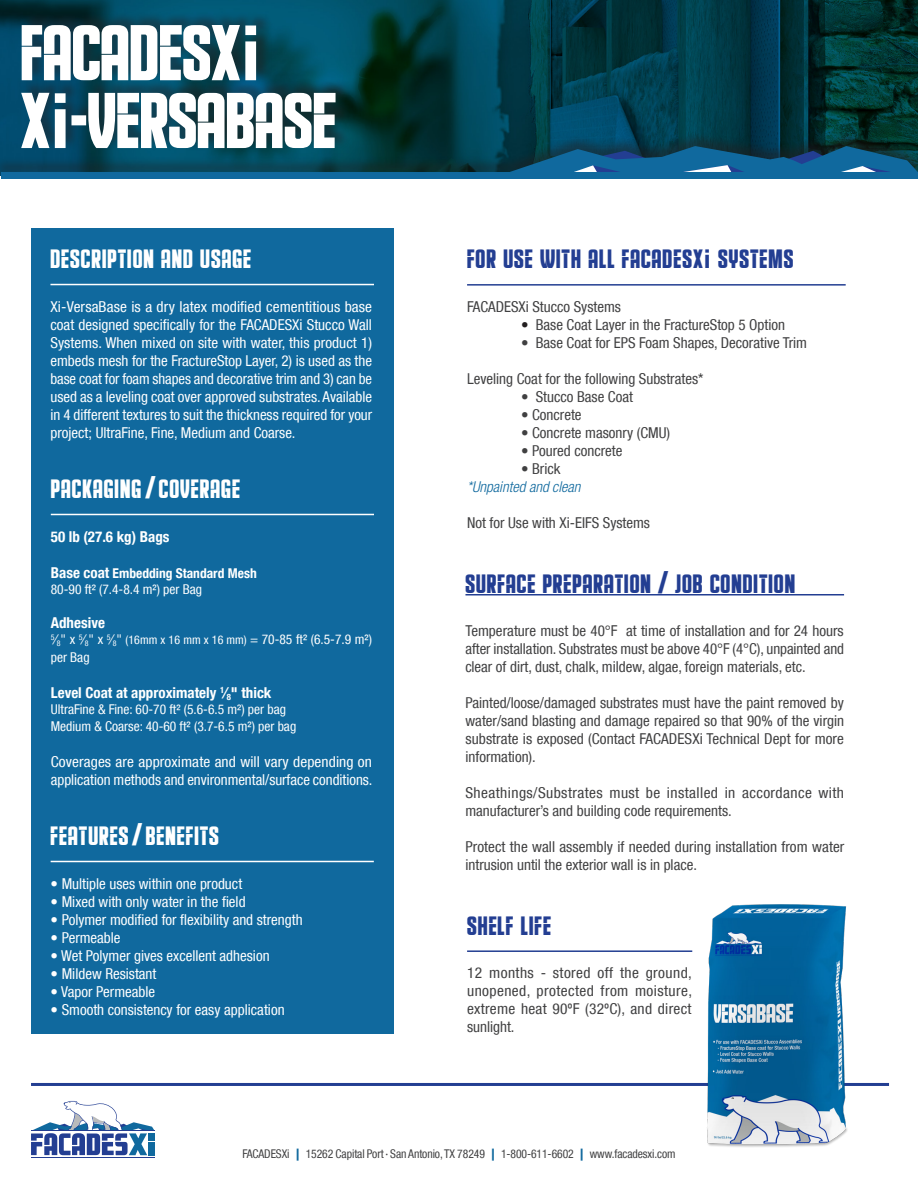
<style>
.page{position:relative;width:918px;height:1188px;background:#fff}
.page>*{position:absolute;margin:0;border:0;box-sizing:border-box;transform-origin:0 0}
.t1{font:27px "Educated Deers";letter-spacing:.04em;color:#233e92}
.t2{font:27px "Educated Deers";letter-spacing:.04em;color:#fff}
.t3{font:condensed 15px/18px "Helvetica Neue LT Com";color:#404041;text-align:justify}
.t4{font:condensed 15px/18px "Helvetica Neue LT Com";color:#fff;text-align:justify}
.t5{font:condensed 15px/18px "Helvetica Neue LT Com";letter-spacing:.025em;color:#404041}
.t6{font:700 condensed 15px "Helvetica Neue LT Com";color:#fff}
.t7{font:italic 300 condensed 15px "Helvetica Neue LT Com";color:#10699e}
.t8{font:condensed 13.5px/18px "Helvetica Neue LT Com";color:#fff}
.t9{font:700 condensed 13.5px "Helvetica Neue LT Com";color:#fff}
.t10{font:condensed 12px "Helvetica Neue LT Com";letter-spacing:-.005em;color:#404041}
.s1{font-family:"Impact"}
.s2{font-size:15px}
.s3{font-size:12px}
.s4{font-family:"Acumin Variable Concept";font-size:25.5px}
.s5{color:#231f20}
.s6{font-weight:900;font-stretch:normal;color:#10699e}
</style>
<div class="page">
<img style="left:0;top:0;width:918px;height:131px">
<div style="left:31px;top:229px;width:362px;height:805px;background:#10699e"></div>
<hr style="left:31px;top:1157px;width:124px;height:1px;background:#233e92">
<svg style="left:31px;top:1101px;width:123px;height:54px"></svg>
<hr style="left:31px;top:1130px;width:124px;height:1px;background:#233e92">
<div style="left:148px;top:1133px;width:7px;height:8px;background:#10699e"></div>
<div style="left:148px;top:1142px;width:7px;height:13px;background:#10699e"></div>
<div style="left:0;top:131px;width:918px;height:48px;background:#231f20;opacity:.5"></div>
<svg style="left:507px;top:146px;width:411px;height:26px;background:#17587d"></svg>
<div style="left:1px;top:172px;width:917px;height:7px;background:#10699e"></div>
<hr style="left:31px;top:1083px;width:858px;height:3px;background:#233e92">
<div style="left:22px;top:79px;width:329px;height:71px;background:#231f20;opacity:.5"></div>
<svg style="left:21px;top:93px;width:315px;height:55px"></svg>
<div style="left:21px;top:11px;width:251px;height:72px;background:#231f20;opacity:.5"></div>
<svg style="left:22px;top:25px;width:234px;height:55px"></svg>
<img style="left:692px;top:904px;width:156px;height:243px">
<hr style="left:467px;top:284px;width:379px;height:2px;background:#233e92">
<hr style="left:467px;top:950px;width:225px;height:2px;background:#233e92">
<hr style="left:50px;top:284px;width:324px;height:1px;background:#fff">
<hr style="left:51px;top:514px;width:323px;height:1px;background:#fff">
<hr style="left:51px;top:861px;width:323px;height:1px;background:#fff">
<hr style="left:465px;top:594px;width:379px;height:2px;background:#233e92">
<p class="t2" style="left:50px;top:243px;width:202px">DESCRIPTION AND USAGE</p>
<p class="t4" style="left:50px;top:297px;width:323px">Xi-VersaBase is a dry latex modified cementitious base coat designed specifically for the FACADESXi Stucco Wall Systems. When mixed on site with water, this product 1) embeds mesh for the FractureStop Layer, 2) is used as the base coat for foam shapes and decorative trim and 3) can be used as a leveling coat over approved substrates. Available in 4 different textures to suit the thickness required for your project; UltraFine, Fine, Medium and Coarse.</p>
<p class="t2" style="left:51px;top:473px;width:191px">PACKAGING <span class="s1">/</span> COVERAGE</p>
<p class="t6" style="left:51px;top:527px;width:120px">50 lb (27.6 kg) Bags</p>
<p class="t9" style="left:51px;top:565px;width:207px"><span class="s2">Base coat</span> Embedding Standard Mesh</p>
<p class="t8" style="left:51px;top:580px;width:153px">80-90 ft² (7.4-8.4 m²) per Bag</p>
<p class="t6" style="left:51px;top:614px;width:56px">Adhesive</p>
<p class="t8" style="left:51px;top:630px;width:323px"><sup>5</sup>⁄<sub>8</sub>" x <sup>5</sup>⁄<sub>8</sub>" x <sup>5</sup>⁄<sub>8</sub>" <span class="s3">(16mm x 16 mm x 16 mm)</span> = 70-85 ft² (6.5-7.9 m²) per Bag</p>
<p class="t6" style="left:51px;top:684px;width:222px">Level Coat at approximately <sup>1</sup>⁄<sub>8</sub>" thick</p>
<p class="t8" style="left:51px;top:701px;width:237px">UltraFine &amp; Fine: 60-70 ft² (5.6-6.5 m²) per bag</p>
<p class="t8" style="left:51px;top:717px;width:247px">Medium &amp; Coarse: 40-60 ft² (3.7-6.5 m²) per bag</p>
<p class="t4" style="left:51px;top:752px;width:323px">Coverages are approximate and will vary depending on application methods and environmental/surface conditions.</p>
<p class="t2" style="left:51px;top:820px;width:170px">FEATURES <span class="s1">/</span> BENEFITS</p>
<p class="t4" style="left:51px;top:874px;width:193px">• Multiple uses within one product</p>
<p class="t4" style="left:51px;top:892px;width:196px">• Mixed with only water in the field</p>
<p class="t4" style="left:51px;top:910px;width:254px">• Polymer modified for flexibility and strength</p>
<p class="t4" style="left:51px;top:928px;width:71px">• Permeable</p>
<p class="t4" style="left:51px;top:946px;width:220px">• Wet Polymer gives excellent adhesion</p>
<p class="t4" style="left:51px;top:964px;width:107px">• Mildew Resistant</p>
<p class="t4" style="left:51px;top:982px;width:106px">• Vapor Permeable</p>
<p class="t4" style="left:51px;top:1000px;width:235px">• Smooth consistency for easy application</p>
<p class="t1" style="left:467px;top:243px;width:328px">FOR USE WITH ALL FACADESX<span class="s4">i</span> SYSTEMS</p>
<p class="t3" style="left:467px;top:297px;width:155px">FACADESXi Stucco Systems</p>
<p class="t3" style="left:521px;top:315px;width:266px"><span class="s5">•</span> Base Coat Layer in the FractureStop 5 Option</p>
<p class="t3" style="left:521px;top:333px;width:288px">• Base Coat for EPS Foam Shapes, Decorative Trim</p>
<p class="t3" style="left:467px;top:369px;width:238px">Leveling Coat for the following Substrates*</p>
<p class="t3" style="left:521px;top:387px;width:114px">• Stucco Base Coat</p>
<p class="t3" style="left:521px;top:405px;width:62px">• Concrete</p>
<p class="t3" style="left:521px;top:423px;width:151px">• Concrete masonry (CMU)</p>
<p class="t3" style="left:521px;top:441px;width:103px">• Poured concrete</p>
<p class="t3" style="left:521px;top:459px;width:41px">• Brick</p>
<p class="t7" style="left:467px;top:478px;width:115px">*Unpainted and clean</p>
<p class="t3" style="left:467px;top:513px;width:184px">Not for Use with Xi-EIFS Systems</p>
<p class="t1" style="left:465px;top:568px;width:331px">SURFACE PREPARATION <span class="s1">/</span> JOB CONDITION</p>
<p class="t3" style="left:465px;top:622px;width:380px">Temperature must be 40°F at time of installation and for 24 hours after installation. Substrates must be above 40°F (4°C), unpainted and clear of dirt, dust, chalk, mildew, algae, foreign materials, etc.</p>
<p class="t3" style="left:465px;top:694px;width:380px">Painted/loose/damaged substrates must have the paint removed by water/sand blasting and damage repaired so that 90% of the virgin substrate is exposed (Contact FACADESXi Technical Dept for more information).</p>
<p class="t5" style="left:465px;top:784px;width:380px">Sheathings/Substrates must be installed in accordance with manufacturer’s and building code requirements.</p>
<p class="t3" style="left:465px;top:838px;width:380px">Protect the wall assembly if needed during installation from water intrusion until the exterior wall is in place.</p>
<p class="t1" style="left:467px;top:910px;width:85px">SHELF LIFE</p>
<p class="t3" style="left:467px;top:964px;width:227px">12 months - stored off the ground, unopened, protected from moisture, extreme heat 90ºF (32ºC), and direct sunlight.</p>
<p class="t10" style="left:242px;top:1147px;width:435px">FACADESXi <span class="s6">|</span> 15262 Capital Port <sup>•</sup> San Antonio, TX 78249 <span class="s6">|</span> 1-800-611-6602 <span class="s6">|</span> www.facadesxi.com</p>
</div>
